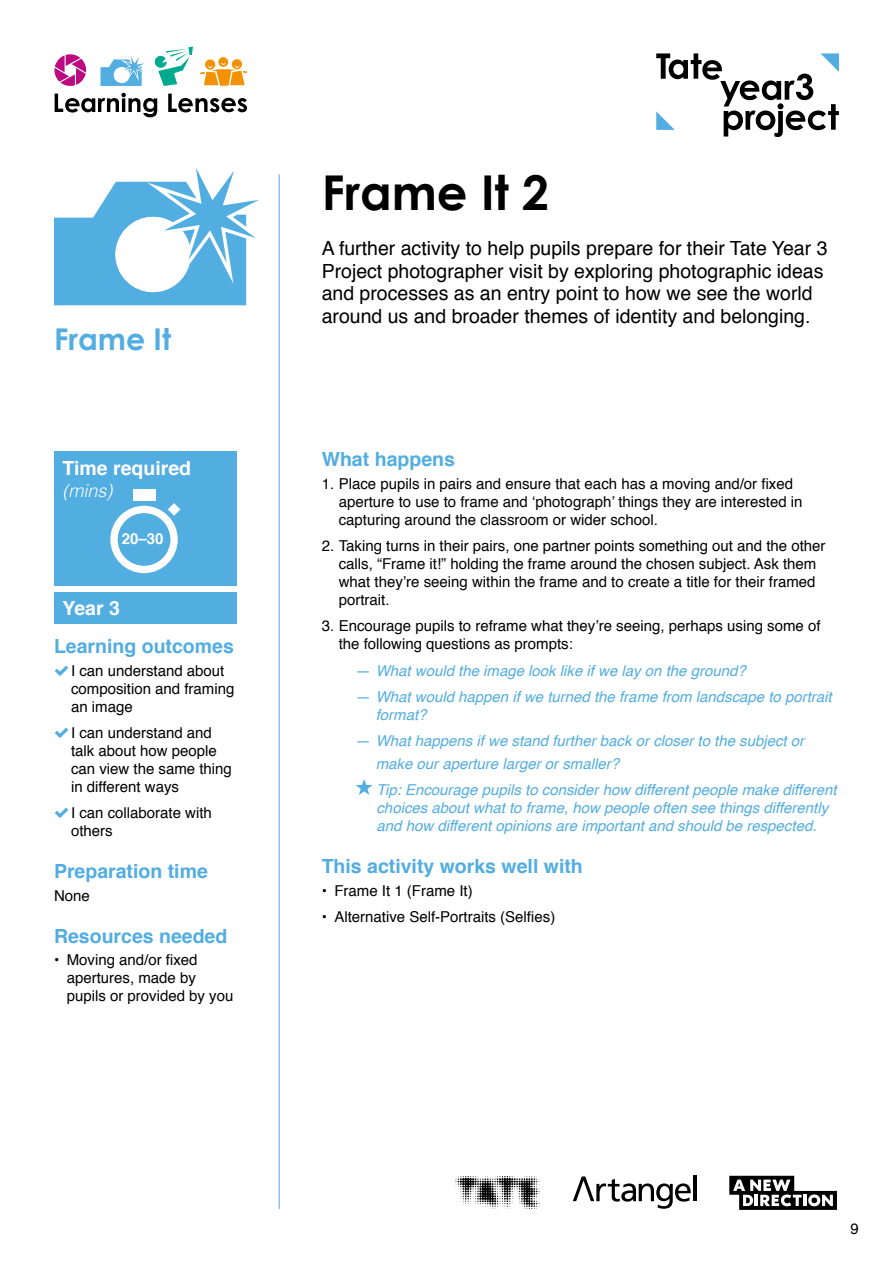
<style>
.page{position:relative;width:893px;height:1263px;background:#fff}
.page>*{position:absolute;margin:0;border:0;box-sizing:border-box;transform-origin:0 0}
.t1{font:700 48px "Century Gothic";color:#000}
.t2{font:700 30px "Century Gothic";color:#52ade1}
.t3{font:19.5px/22.5px "Helvetica";color:#000}
.t4{font:700 19.5px "Helvetica";color:#52ade1}
.t5{font:700 19.5px "Helvetica";color:#fff}
.t6{font:italic 300 18px "Helvetica";color:#fff}
.t7{font:15px/18px "Helvetica";color:#000}
.t8{font:italic 15px/18px "Helvetica";color:#52ade1}
.t9{font:700 15px "Helvetica";color:#fff}
.s1{font-style:normal}
</style>
<div class="page">
<svg style="left:55px;top:93px;width:102px;height:24px"></svg>
<svg style="left:168px;top:94px;width:79px;height:18px"></svg>
<svg style="left:54px;top:54px;width:32px;height:32px"></svg>
<svg style="left:154px;top:46px;width:39px;height:40px"></svg>
<svg style="left:200px;top:57px;width:47px;height:29px"></svg>
<svg style="left:100px;top:57px;width:44px;height:29px"></svg>
<svg style="left:356px;top:779px;width:17px;height:16px"></svg>
<div style="left:54px;top:452px;width:183px;height:134px;background:#52ade1"></div>
<svg style="left:656px;top:53px;width:183px;height:84px"></svg>
<hr style="left:279px;top:174px;width:1px;height:1035px;background:#52ade1">
<div style="left:133px;top:489px;width:23px;height:12px;background:#fff"></div>
<svg style="left:110px;top:503px;width:70px;height:70px"></svg>
<hr style="left:693px;top:1176px;width:3px;height:25px;background:#000">
<svg style="left:573px;top:1176px;width:118px;height:33px"></svg>
<svg style="left:455px;top:1176px;width:85px;height:33px"></svg>
<svg style="left:729px;top:1176px;width:108px;height:34px"></svg>
<div style="left:54px;top:592px;width:183px;height:32px;background:#52ade1"></div>
<svg style="left:54px;top:168px;width:205px;height:137px"></svg>
<h2 class="t2" style="left:54px;top:320px;width:118px">Frame It</h2>
<h3 class="t5" style="left:63px;top:452px;width:130px">Time required</h3>
<p class="t6" style="left:63px;top:476px;width:51px">(mins)</p>
<p class="t9" style="left:122px;top:527px;width:43px">20–30</p>
<h3 class="t5" style="left:63px;top:593px;width:59px">Year 3</h3>
<h3 class="t4" style="left:54px;top:631px;width:181px">Learning outcomes</h3>
<p class="t7" style="left:71px;top:662px;width:165px">I can understand about composition and framing an image</p>
<p class="t7" style="left:71px;top:724px;width:162px">I can understand and talk about how people can view the same thing in different ways</p>
<p class="t7" style="left:71px;top:804px;width:142px">I can collaborate with others</p>
<h3 class="t4" style="left:54px;top:856px;width:155px">Preparation time</h3>
<p class="t7" style="left:54px;top:887px;width:37px">None</p>
<h3 class="t4" style="left:54px;top:920px;width:175px">Resources needed</h3>
<p class="t7" style="left:67px;top:951px;width:168px;text-indent:-13px">• Moving and/or fixed apertures, made by pupils or provided by you</p>
<h1 class="t1" style="left:322px;top:163px;width:229px">Frame It 2</h1>
<h3 class="t3" style="left:322px;top:238px;width:507px">A further activity to help pupils prepare for their Tate Year 3<br>Project photographer visit by exploring photographic ideas and processes as an entry point to how we see the world around us and broader themes of identity and belonging.</h3>
<h3 class="t4" style="left:322px;top:444px;width:135px">What happens</h3>
<p class="t7" style="left:339px;top:475px;width:465px;text-indent:-17px">1. Place pupils in pairs and ensure that each has a moving and/or fixed aperture to use to frame and ‘photograph’ things they are interested in capturing around the classroom or wider school.</p>
<p class="t7" style="left:339px;top:537px;width:488px;text-indent:-17px">2. Taking turns in their pairs, one partner points something out and the other calls, “Frame it!” holding the frame around the chosen subject. Ask them what they’re seeing within the frame and to create a title for their framed portrait.</p>
<p class="t7" style="left:339px;top:618px;width:483px;text-indent:-17px">3. Encourage pupils to reframe what they’re seeing, perhaps using some of the following questions as prompts:</p>
<p class="t8" style="left:356px;top:662px;width:392px"><span class="s1">—</span> What would the image look like if we lay on the ground?</p>
<p class="t8" style="left:376px;top:688px;width:458px;text-indent:-20px"><span class="s1">—</span> What would happen if we turned the frame from landscape to portrait format?</p>
<p class="t8" style="left:376px;top:730px;width:430px;line-height:22.5px;text-indent:-20px"><span class="s1">—</span> What happens if we stand further back or closer to the subject or make our aperture larger or smaller?</p>
<p class="t8" style="left:376px;top:781px;width:462px">Tip: Encourage pupils to consider how different people make different choices about what to frame, how people often see things differently and how different opinions are important and should be respected.</p>
<h3 class="t4" style="left:322px;top:850px;width:263px">This activity works well with</h3>
<p class="t7" style="left:322px;top:882px;width:153px">• Frame It 1 (Frame It)</p>
<p class="t7" style="left:322px;top:908px;width:235px">• Alternative Self-Portraits (Selfies)</p>
<p class="t7" style="left:851px;top:1220px;width:10px">9</p>
</div>
